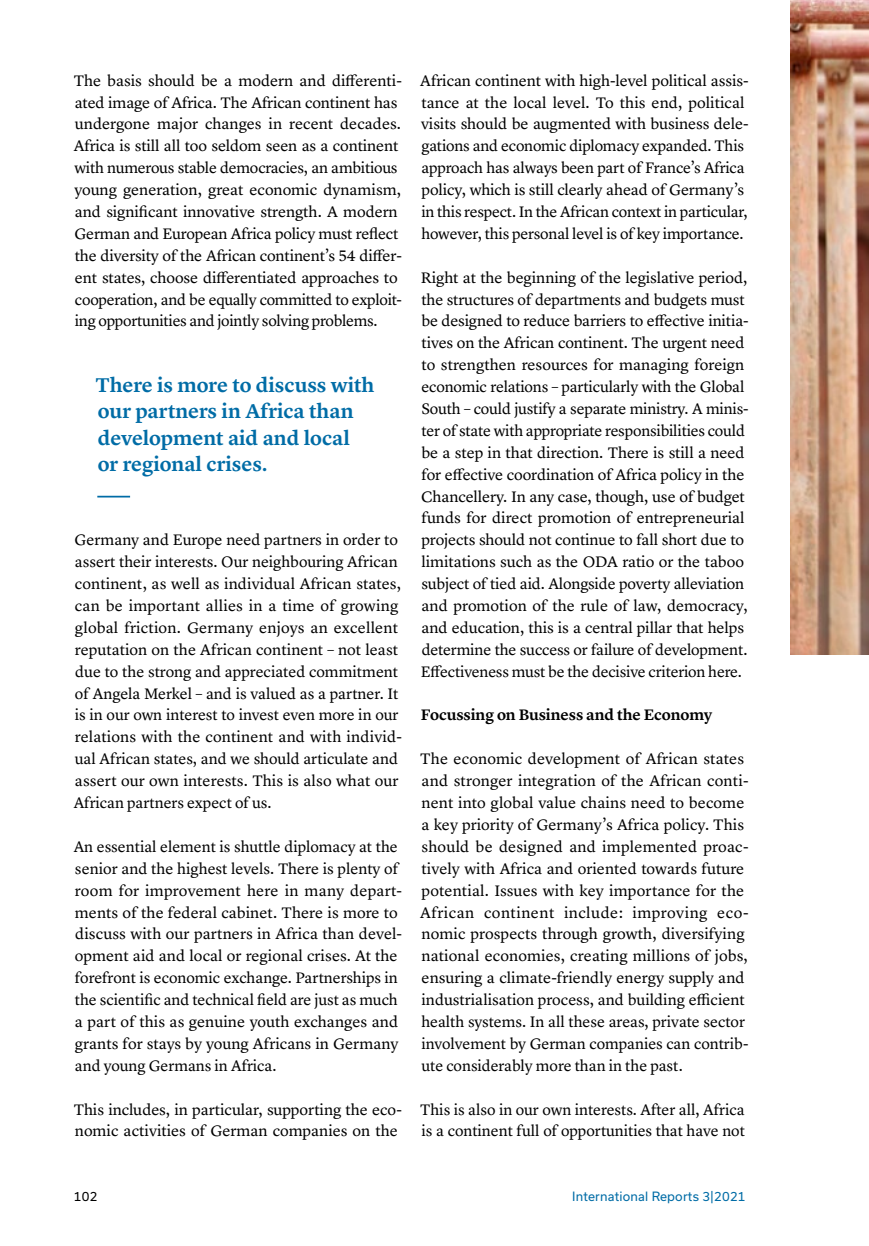
<style>
.page{position:relative;width:869px;height:1246px;background:#fff}
.page>*{position:absolute;margin:0;border:0;box-sizing:border-box;transform-origin:0 0}
.t1{font:600 20.65px/26.2px "Lyon Text";color:#006ca6}
.Paragraph{font:15.75px/21.9px "Lyon Text";letter-spacing:-.005em;color:#000}
.Header3{font:600 15.75px "Lyon Text";letter-spacing:-.005em;color:#000}
.t2{font:12.25px "Usual";letter-spacing:.015em;color:#006ca6}
.t3{font:12.25px "Usual";color:#000}
</style>
<div class="page">
<hr style="left:97px;top:495px;width:33px;height:2px;background:#006ca6">
<img style="left:790px;top:0;width:78px;height:654px">
<p class="Paragraph" style="left:74px;top:68px;width:330px">The basis should be a modern and differenti&shy;ated image of Africa. The African continent has undergone major changes in recent decades.<br>Africa is still all too seldom seen as a continent with numerous stable democracies, an ambitious young generation, great economic dynamism, and significant innovative strength. A modern German and European Africa policy must reflect the diversity of the African continent’s 54 differ&shy;ent states, choose differentiated approaches to cooperation, and be equally committed to exploit&shy;ing opportunities and jointly solving problems.</p>
<p class="t1" style="left:95px;top:370px;width:280px">There is more to discuss with our partners in Africa than development aid and local<br>or regional crises.</p>
<p class="Paragraph" style="left:74px;top:528px;width:330px">Germany and Europe need partners in order to assert their interests. Our neighbouring African continent, as well as individual African states, can be important allies in a time of growing global friction. Germany enjoys an excellent reputation on the African continent – not least due to the strong and appreciated commitment of Angela Merkel – and is valued as a partner. It is in our own interest to invest even more in our relations with the continent and with individ&shy;ual African states, and we should articulate and assert our own interests. This is also what our African partners expect of us.</p>
<p class="Paragraph" style="left:74px;top:834px;width:330px">An essential element is shuttle diplomacy at the senior and the highest levels. There is plenty of room for improvement here in many depart&shy;ments of the federal cabinet. There is more to discuss with our partners in Africa than devel&shy;opment aid and local or regional crises. At the forefront is economic exchange. Partnerships in the scientific and technical field are just as much a part of this as genuine youth exchanges and grants for stays by young Africans in Germany and young Germans in Africa.</p>
<p class="Paragraph" style="left:74px;top:1096px;width:330px">This includes, in particular, supporting the eco&shy;nomic activities of German companies on the</p>
<p class="Paragraph" style="left:420px;top:68px;width:330px">African continent with high-level political assis&shy;tance at the local level. To this end, political visits should be augmented with business dele&shy;gations and economic diplomacy expanded. This approach has always been part of France’s Africa policy, which is still clearly ahead of Germany’s in this respect. In the African context in particular, however, this personal level is of key importance.</p>
<p class="Paragraph" style="left:420px;top:265px;width:329px">Right at the beginning of the legislative period, the structures of departments and budgets must be designed to reduce barriers to effective initia&shy;tives on the African continent. The urgent need to strengthen resources for managing foreign economic relations – particularly with the Global South – could justify a separate ministry. A minis&shy;ter of state with appropriate responsibilities could be a step in that direction. There is still a need for effective coordination of Africa policy in the Chancellery. In any case, though, use of budget funds for direct promotion of entrepreneurial projects should not continue to fall short due to limitations such as the ODA ratio or the taboo subject of tied aid. Alongside poverty alleviation and promotion of the rule of law, democracy, and education, this is a central pillar that helps determine the success or failure of development.<br>Effectiveness must be the decisive criterion here.</p>
<p class="Header3" style="left:421px;top:703px;width:293px">Focussing on Business and the Economy</p>
<p class="Paragraph" style="left:420px;top:746px;width:330px">The economic development of African states and stronger integration of the African conti&shy;nent into global value chains need to become a key priority of Germany’s Africa policy. This should be designed and implemented proac&shy;tively with Africa and oriented towards future potential. Issues with key importance for the African continent include: improving eco&shy;nomic prospects through growth, diversifying national economies, creating millions of jobs, ensuring a climate-friendly energy supply and industrialisation process, and building efficient health systems. In all these areas, private sector involvement by German companies can contrib&shy;ute considerably more than in the past.</p>
<p class="Paragraph" style="left:420px;top:1096px;width:326px">This is also in our own interests. After all, Africa is a continent full of opportunities that have not</p>
<p class="t3" style="left:74px;top:1188px;width:25px">102</p>
<p class="t2" style="left:572px;top:1188px;width:175px">International Reports 3|2021</p>
</div>
